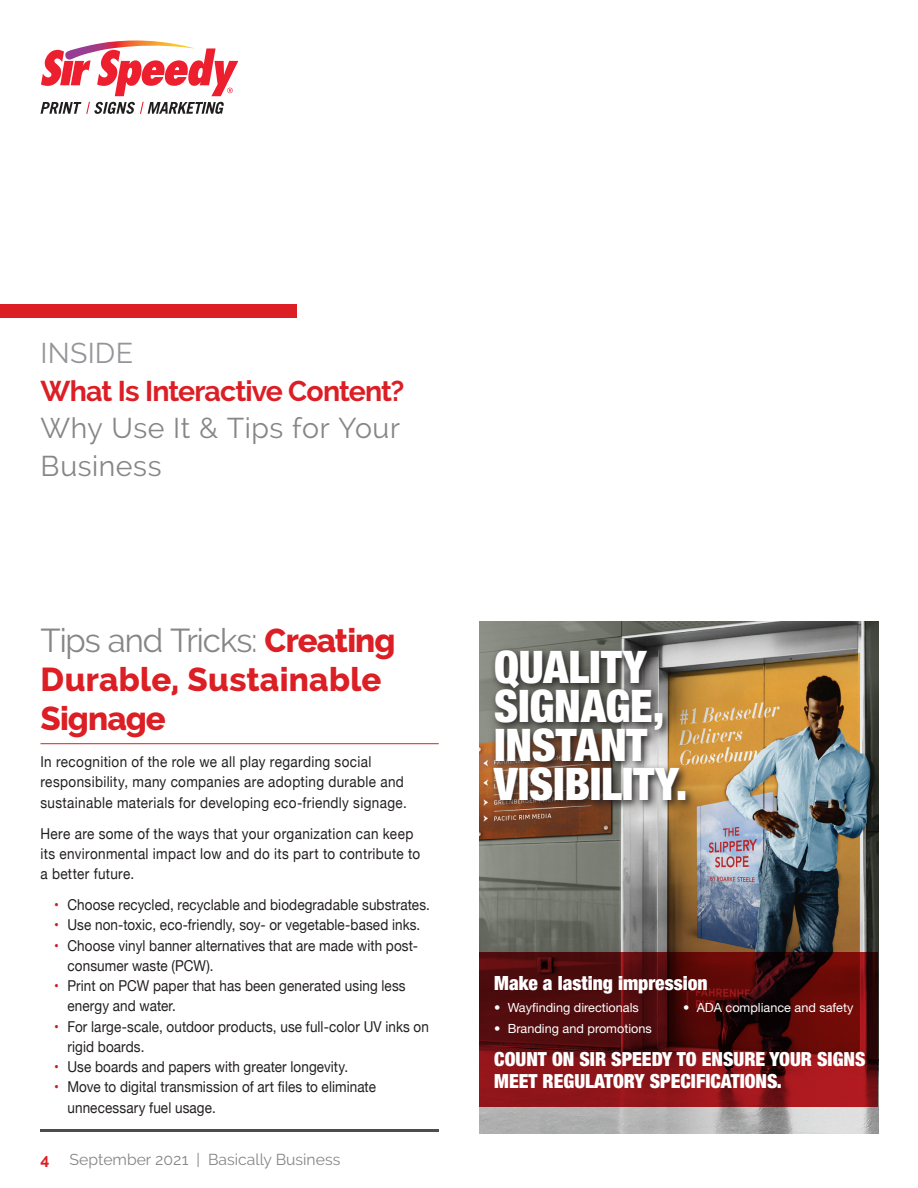
<style>
.page{position:relative;width:918px;height:1188px;background:#fff}
.page>*{position:absolute;margin:0;border:0;box-sizing:border-box;transform-origin:0 0}
.t1{font:900 condensed 45px/39px "Helvetica Neue LT Std";letter-spacing:-.005em;color:#fff}
.MT_Header{font:800 33px/39px "Raleway";letter-spacing:.005em;color:#db1f25}
.Header_p3_red{font:28.5px/37.5px "Raleway";letter-spacing:.02em;color:#878687}
.t2{font:900 condensed 19.5px/21.9px "Helvetica Neue LT Std";color:#fff}
.t3{font:900 condensed 19.5px "Helvetica Neue";color:#fff}
.t4{font:15.75px "Raleway";color:#878687}
.t5{font:700 15.75px "Raleway";color:#db1f25}
.Body_standard{font:15px/20.2px "Helvetica Neue";letter-spacing:.01em;color:#231f20;scale:.9 1}
.t6{font:12.6px "Helvetica Neue LT Std";color:#fff}
.s1{color:#939598}
.s2{font-weight:700;color:#db1f25}
.s3{font-weight:400;color:#878687}
.s4{color:#cc1f26}
</style>
<div class="page">
<hr style="left:40px;top:1129px;width:399px;height:3px;background:#4e4c4e">
<svg style="left:41px;top:102px;width:183px;height:12px"></svg>
<svg style="left:41px;top:40px;width:197px;height:56px"></svg>
<hr style="left:40px;top:743px;width:399px;height:1px;background:#db1f25">
<img style="left:480px;top:622px;width:398px;height:511px">
<svg style="left:489px;top:645px;width:207px;height:167px;background:#6a5c4e"></svg>
<svg style="left:480px;top:952px;width:398px;height:155px;background:#630d0f"></svg>
<div style="left:0;top:304px;width:297px;height:14px;background:#db1f25"></div>
<p class="Header_p3_red" style="left:40px;top:334px;width:365px"><span class="s1">INSIDE<br></span><span class="s2">What Is Interactive Content?<br></span>Why Use It &amp; Tips for Your<br>Business</p>
<p class="MT_Header" style="left:40px;top:621px;width:357px"><span class="s3">Tips and Tricks:</span> Creating<br>Durable, Sustainable<br>Signage</p>
<p class="Body_standard" style="left:40px;top:753px;width:408px">In recognition of the role we all play regarding social responsibility, many companies are adopting durable and sustainable materials for developing eco-friendly signage.</p>
<p class="Body_standard" style="left:40px;top:824px;width:423px">Here are some of the ways that your organization can keep its environmental impact low and do its part to contribute to a better future.</p>
<p class="Body_standard" style="left:54px;top:896px;width:419px"><span class="s4">•</span> Choose recycled, recyclable and biodegradable substrates.</p>
<p class="Body_standard" style="left:54px;top:916px;width:409px"><span class="s4">•</span> Use non-toxic, eco-friendly, soy- or vegetable-based inks.</p>
<p class="Body_standard" style="left:68px;top:936px;width:391px;text-indent:-14px"><span class="s4">•</span> Choose vinyl banner alternatives that are made with post&shy;consumer waste (PCW).</p>
<p class="Body_standard" style="left:68px;top:977px;width:377px;text-indent:-14px"><span class="s4">•</span> Print on PCW paper that has been generated using less energy and water.</p>
<p class="Body_standard" style="left:68px;top:1017px;width:403px;text-indent:-14px"><span class="s4">•</span> For large-scale, outdoor products, use full-color UV inks on rigid boards.</p>
<p class="Body_standard" style="left:54px;top:1058px;width:328px"><span class="s4">•</span> Use boards and papers with greater longevity.</p>
<p class="Body_standard" style="left:68px;top:1078px;width:344px;text-indent:-14px"><span class="s4">•</span> Move to digital transmission of art files to eliminate unnecessary fuel usage.</p>
<p class="t5" style="left:40px;top:1150px;width:10px">4</p>
<p class="t4" style="left:70px;top:1150px;width:272px">September 2021 | Basically Business</p>
<p class="t1" style="left:494px;top:647px;width:195px">QUALITY<br>SIGNAGE,<br>INSTANT<br>VISIBILITY.</p>
<p class="t3" style="left:494px;top:967px;width:215px">Make a lasting impression</p>
<p class="t6" style="left:494px;top:1000px;width:146px">• Wayfinding directionals</p>
<p class="t6" style="left:683px;top:1000px;width:172px">• ADA compliance and safety</p>
<p class="t6" style="left:494px;top:1021px;width:159px">• Branding and promotions</p>
<p class="t2" style="left:494px;top:1048px;width:373px">COUNT ON SIR SPEEDY TO ENSURE YOUR SIGNS<br>MEET REGULATORY SPECIFICATIONS.</p>
</div>
